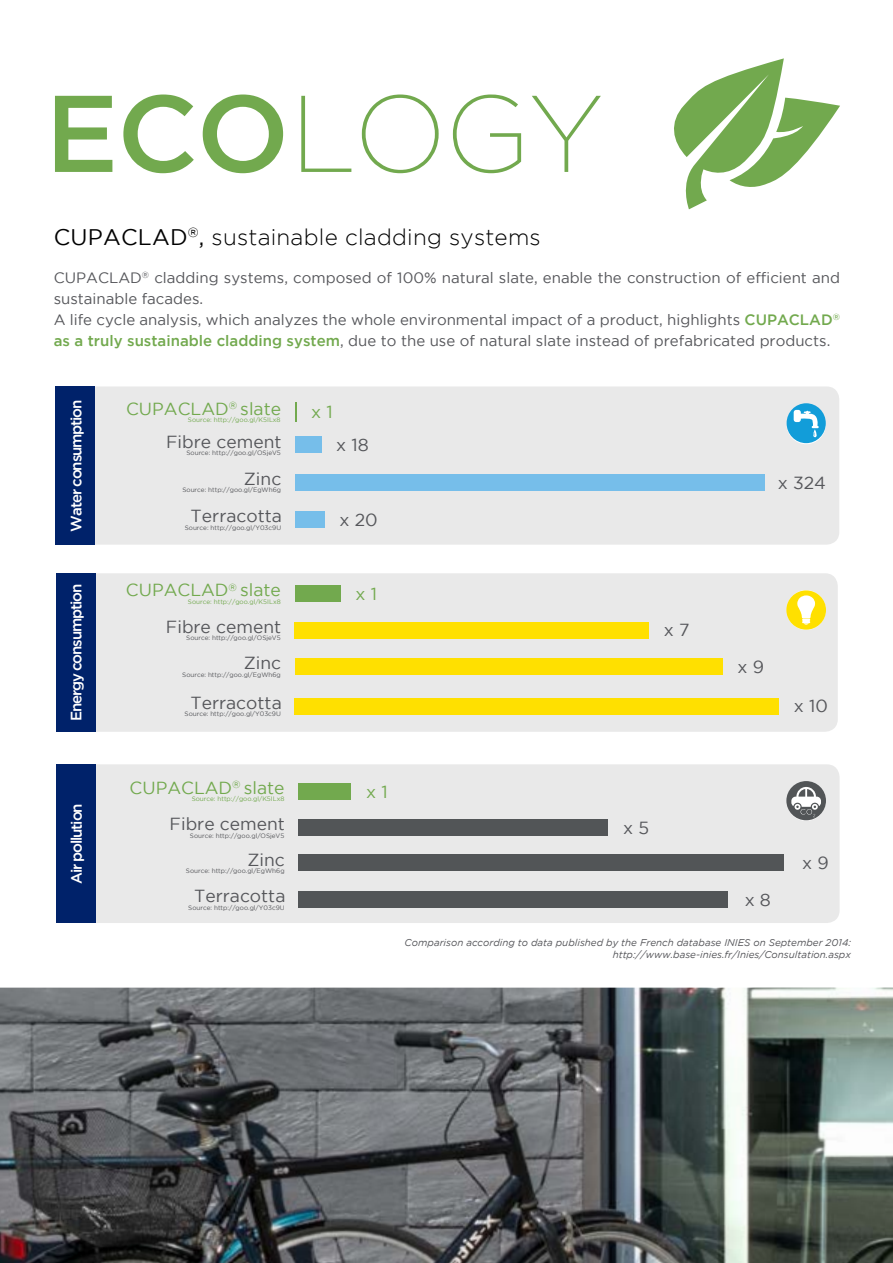
<style>
.page{position:relative;width:893px;height:1263px;background:#fff}
.page>*{position:absolute;margin:0;border:0;box-sizing:border-box;transform-origin:0 0}
.t1{font:300 22.5px "Gotham";letter-spacing:.01em;color:#000}
.t2{font:17.55px "Gotham";color:#55565a}
.t3{font:17.55px "Gotham";color:#72a94e}
.t4{font:17.4px "Gotham";color:#55565a}
.t5{font:17.4px "Gotham";color:#72a94e}
.t6{font:15px/21px "Gotham";color:#55565a}
.t7{font:500 15px "Gotham";letter-spacing:-.075em;color:#fff}
.t8{font:italic 9.9px/11.9px "Gotham";color:#55565a;text-align:right}
.t9{font:6.45px "Gotham";color:#55565a}
.t10{font:6.45px "Gotham";color:#72a94e}
.s1{font-weight:400}
.s2{font-weight:500;color:#72a94e}
</style>
<div class="page">
<img style="left:0;top:988px;width:893px;height:275px">
<div style="left:55px;top:386px;width:784px;height:159px;background:#e9e9e9;border-radius:13px"></div>
<svg style="left:295px;top:402px;width:1px;height:20px"></svg>
<div style="left:295px;top:437px;width:26px;height:16px;background:#76beea"></div>
<div style="left:295px;top:474px;width:469px;height:16px;background:#76beea"></div>
<div style="left:295px;top:511px;width:29px;height:17px;background:#76beea"></div>
<div style="left:56px;top:573px;width:782px;height:159px;background:#e9e9e9;border-radius:13px"></div>
<div style="left:295px;top:585px;width:46px;height:17px;background:#72a94e"></div>
<div style="left:295px;top:622px;width:354px;height:16px;background:#ffe000"></div>
<div style="left:295px;top:658px;width:427px;height:17px;background:#ffe000"></div>
<div style="left:295px;top:698px;width:484px;height:16px;background:#ffe000"></div>
<div style="left:57px;top:764px;width:783px;height:159px;background:#e9e9e9;border-radius:13px"></div>
<div style="left:298px;top:783px;width:53px;height:16px;background:#72a94e"></div>
<div style="left:298px;top:819px;width:310px;height:17px;background:#525557"></div>
<div style="left:298px;top:855px;width:486px;height:16px;background:#525557"></div>
<div style="left:298px;top:891px;width:430px;height:17px;background:#525557"></div>
<svg style="left:55px;top:94px;width:228px;height:79px"></svg>
<svg style="left:301px;top:94px;width:300px;height:79px"></svg>
<svg style="left:674px;top:58px;width:166px;height:151px"></svg>
<div style="left:55px;top:386px;width:40px;height:159px;background:#00226a"></div>
<div style="left:56px;top:573px;width:40px;height:159px;background:#00226a"></div>
<div style="left:57px;top:764px;width:39px;height:159px;background:#00226a"></div>
<svg style="left:787px;top:403px;width:39px;height:40px"></svg>
<svg style="left:786px;top:590px;width:40px;height:40px"></svg>
<svg style="left:786px;top:781px;width:40px;height:39px"></svg>
<h1 class="t1" style="left:54px;top:225px;width:489px"><span class="s1">CUPACLAD</span><sup>®</sup><span class="s1">,</span> sustainable cladding systems</h1>
<p class="t6" style="left:54px;top:267px;width:788px">CUPACLAD<sup>®</sup> cladding systems, composed of 100% natural slate, enable the construction of efficient and sustainable facades.<br>A life cycle analysis, which analyzes the whole environmental impact of a product, highlights <span class="s2">CUPACLAD</span><sup>® </sup><span class="s2">as a truly sustainable cladding system</span>, due to the use of natural slate instead of prefabricated products.</p>
<p class="t7" style="left:68px;top:531px;width:133px;rotate:-90deg">Water consumption</p>
<p class="t7" style="left:68px;top:721px;width:139px;rotate:-90deg">Energy consumption</p>
<p class="t7" style="left:68px;top:884px;width:82px;rotate:-90deg">Air pollution</p>
<p class="t5" style="left:126px;top:399px;width:156px">CUPACLAD<sup>®</sup> slate</p>
<p class="t10" style="left:188px;top:416px;width:94px">Source: http://goo.gl/K5ILx8</p>
<p class="t3" style="left:311px;top:402px;width:23px">x 1</p>
<p class="t4" style="left:166px;top:432px;width:117px">Fibre cement</p>
<p class="t9" style="left:186px;top:449px;width:96px">Source: http://goo.gl/OSjeV5</p>
<p class="t2" style="left:336px;top:435px;width:34px">x 18</p>
<p class="t4" style="left:244px;top:469px;width:39px">Zinc</p>
<p class="t9" style="left:182px;top:486px;width:100px">Source: http://goo.gl/EgWh6g</p>
<p class="t2" style="left:778px;top:473px;width:50px">x 324</p>
<p class="t4" style="left:191px;top:506px;width:93px">Terracotta</p>
<p class="t9" style="left:185px;top:524px;width:98px">Source: http://goo.gl/Y03c9U</p>
<p class="t2" style="left:339px;top:510px;width:40px">x 20</p>
<p class="t5" style="left:126px;top:581px;width:156px">CUPACLAD<sup>®</sup> slate</p>
<p class="t10" style="left:188px;top:598px;width:94px">Source: http://goo.gl/K5ILx8</p>
<p class="t5" style="left:356px;top:584px;width:23px">x 1</p>
<p class="t4" style="left:166px;top:617px;width:117px">Fibre cement</p>
<p class="t9" style="left:186px;top:634px;width:96px">Source: http://goo.gl/OSjeV5</p>
<p class="t4" style="left:664px;top:621px;width:27px">x 7</p>
<p class="t4" style="left:244px;top:653px;width:39px">Zinc</p>
<p class="t9" style="left:182px;top:671px;width:100px">Source: http://goo.gl/EgWh6g</p>
<p class="t4" style="left:738px;top:657px;width:28px">x 9</p>
<p class="t4" style="left:190px;top:693px;width:93px">Terracotta</p>
<p class="t9" style="left:185px;top:710px;width:98px">Source: http://goo.gl/Y03c9U</p>
<p class="t4" style="left:794px;top:697px;width:35px">x 10</p>
<p class="t5" style="left:130px;top:778px;width:156px">CUPACLAD<sup>®</sup> slate</p>
<p class="t10" style="left:192px;top:795px;width:94px">Source: http://goo.gl/K5ILx8</p>
<p class="t3" style="left:366px;top:782px;width:23px">x 1</p>
<p class="t4" style="left:170px;top:814px;width:117px">Fibre cement</p>
<p class="t9" style="left:190px;top:832px;width:96px">Source: http://goo.gl/OSjeV5</p>
<p class="t2" style="left:623px;top:818px;width:28px">x 5</p>
<p class="t4" style="left:247px;top:850px;width:39px">Zinc</p>
<p class="t9" style="left:186px;top:867px;width:100px">Source: http://goo.gl/EgWh6g</p>
<p class="t2" style="left:802px;top:853px;width:28px">x 9</p>
<p class="t4" style="left:194px;top:886px;width:93px">Terracotta</p>
<p class="t9" style="left:188px;top:904px;width:98px">Source: http://goo.gl/Y03c9U</p>
<p class="t2" style="left:745px;top:890px;width:28px">x 8</p>
<p class="t8" style="left:405px;top:936px;width:448px">Comparison according to data published by the French database INIES on September 2014: http://www.base-inies.fr/Inies/Consultation.aspx</p>
</div>
